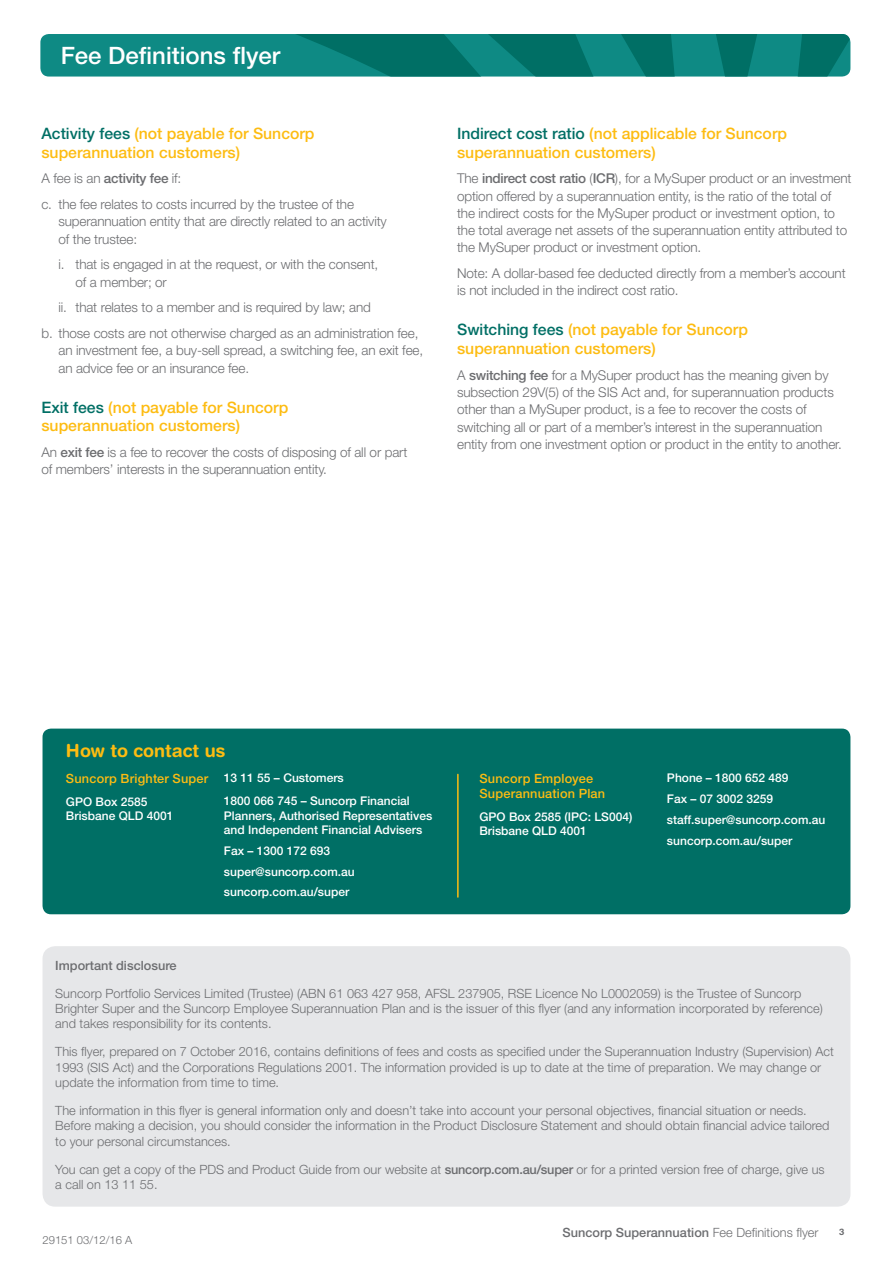
<style>
.page{position:relative;width:893px;height:1263px;background:#fff}
.page>*{position:absolute;margin:0;border:0;box-sizing:border-box;transform-origin:0 0}
.t1{font:500 24px "Helvetica Neue LT Std";color:#fff}
.t2{font:700 18px "Helvetica Rounded LT Std";color:#fdbc12}
.t3{font:500 15.75px/18.8px "Helvetica Neue LT Std";color:#fdbc12}
.t4{font:300 13.5px/17.2px "Helvetica Neue LT Std";letter-spacing:-.01em;color:#6c6d70}
.t5{font:300 12.75px/15.3px "Helvetica Neue LT Std";color:#6c6d70}
.t6{font:500 12.75px "Helvetica Neue LT Std";color:#6c6d70}
.t7{font:500 12.75px/15.3px "Helvetica Neue LT Std";letter-spacing:.015em;color:#fdbc12}
.t8{font:500 12px/20.9px "Helvetica Neue LT Std";color:#fff}
.t9{font:300 11.25px "Helvetica Neue LT Std";color:#6c6d70}
.t10{font:700 9px "Helvetica Rounded LT Std";color:#6c6d70}
.s1{color:#006f65}
.s2{font-weight:500}
.s3{font-weight:300}
</style>
<div class="page">
<div style="left:43px;top:729px;width:807px;height:185px;background:#006f65;border-radius:9px"></div>
<hr style="left:457px;top:774px;width:2px;height:123px;background:#fdbc12">
<div style="left:43px;top:946px;width:807px;height:260px;background:#e6e7e9;border-radius:13px"></div>
<div style="left:40px;top:34px;width:810px;height:43px;background:#0e8a84;border-radius:9px"></div>
<svg style="left:179px;top:34px;width:671px;height:43px"></svg>
<h1 class="t1" style="left:61px;top:41px;width:221px">Fee Definitions flyer</h1>
<p class="t3" style="left:41px;top:124px;width:275px"><span class="s1">Activity fees</span> (not payable for Suncorp superannuation customers)</p>
<p class="t4" style="left:41px;top:165px;width:314px;line-height:25.8px">A fee is an <span class="s2">activity fee</span> if:<br>c. the fee relates to costs incurred by the trustee of the</p>
<p class="t4" style="left:58px;top:213px;width:330px">superannuation entity that are directly related to an activity of the trustee:</p>
<p class="t4" style="left:75px;top:256px;width:304px;text-indent:-17px">i. that is engaged in at the request, or with the consent, of a member; or</p>
<p class="t4" style="left:41px;top:294px;width:378px;line-height:25.8px;text-indent:17px">ii. that relates to a member and is required by law; and<br>b. those costs are not otherwise charged as an administration fee,</p>
<p class="t4" style="left:58px;top:342px;width:366px">an investment fee, a buy-sell spread, a switching fee, an exit fee, an advice fee or an insurance fee.</p>
<p class="t3" style="left:41px;top:397px;width:248px"><span class="s1">Exit fees</span> (not payable for Suncorp superannuation customers)</p>
<p class="t4" style="left:41px;top:443px;width:367px">An <span class="s2">exit fee</span> is a fee to recover the costs of disposing of all or part of members’ interests in the superannuation entity.</p>
<p class="t3" style="left:457px;top:124px;width:332px"><span class="s1">Indirect cost ratio</span> (not applicable for Suncorp superannuation customers)</p>
<p class="t4" style="left:457px;top:170px;width:396px">The <span class="s2">indirect cost ratio</span> (<span class="s2">ICR</span>), for a MySuper product or an investment option offered by a superannuation entity, is the ratio of the total of the indirect costs for the MySuper product or investment option, to the total average net assets of the superannuation entity attributed to the MySuper product or investment option.</p>
<p class="t4" style="left:457px;top:264px;width:390px">Note: A dollar-based fee deducted directly from a member’s account is not included in the indirect cost ratio.</p>
<p class="t3" style="left:457px;top:320px;width:292px"><span class="s1">Switching fees</span> (not payable for Suncorp superannuation customers)</p>
<p class="t4" style="left:457px;top:366px;width:386px">A <span class="s2">switching fee</span> for a MySuper product has the meaning given by subsection 29V(5) of the SIS Act and, for superannuation products other than a MySuper product, is a fee to recover the costs of switching all or part of a member’s interest in the superannuation entity from one investment option or product in the entity to another.</p>
<h2 class="t2" style="left:66px;top:740px;width:161px">How to contact us</h2>
<p class="t7" style="left:66px;top:770px;width:144px">Suncorp Brighter Super</p>
<p class="t8" style="left:66px;top:794px;width:109px;line-height:14.4px">GPO Box 2585<br>Brisbane QLD 4001</p>
<p class="t8" style="left:224px;top:766px;width:187px;line-height:23px">13 11 55 – Customers<br>1800 066 745 – Suncorp Financial</p>
<p class="t8" style="left:224px;top:808px;width:210px;line-height:14.4px">Planners, Authorised Representatives and Independent Financial Advisers</p>
<p class="t8" style="left:224px;top:840px;width:132px">Fax – 1300 172 693 super@suncorp.com.au suncorp.com.au/super</p>
<p class="t7" style="left:479px;top:770px;width:127px">Suncorp Employee<br>Superannuation Plan</p>
<p class="t8" style="left:479px;top:809px;width:154px;line-height:14.4px">GPO Box 2585 (IPC: LS004)<br>Brisbane QLD 4001</p>
<p class="t8" style="left:667px;top:767px;width:160px">Phone – 1800 652 489<br>Fax – 07 3002 3259 staff.super@suncorp.com.au suncorp.com.au/super</p>
<p class="t6" style="left:55px;top:957px;width:123px">Important disclosure</p>
<p class="t5" style="left:55px;top:985px;width:769px">Suncorp Portfolio Services Limited (Trustee) (ABN 61 063 427 958, AFSL 237905, RSE Licence No L0002059) is the Trustee of Suncorp<br>Brighter Super and the Suncorp Employee Superannuation Plan and is the issuer of this flyer (and any information incorporated by reference) and takes responsibility for its contents.</p>
<p class="t5" style="left:55px;top:1044px;width:780px">This flyer, prepared on 7 October 2016, contains definitions of fees and costs as specified under the Superannuation Industry (Supervision) Act<br>1993 (SIS Act) and the Corporations Regulations 2001. The information provided is up to date at the time of preparation. We may change or update the information from time to time.</p>
<p class="t5" style="left:55px;top:1102px;width:776px">The information in this flyer is general information only and doesn’t take into account your personal objectives, financial situation or needs.<br>Before making a decision, you should consider the information in the Product Disclosure Statement and should obtain financial advice tailored to your personal circumstances.</p>
<p class="t5" style="left:55px;top:1161px;width:771px">You can get a copy of the PDS and Product Guide from our website at <span class="s2">suncorp.com.au/super</span> or for a printed version free of charge, give us a call on 13 11 55.</p>
<p class="t9" style="left:43px;top:1233px;width:91px">29151 03/12/16 A</p>
<p class="t6" style="left:563px;top:1225px;width:257px">Suncorp Superannuation <span class="s3">Fee Definitions flyer</span></p>
<p class="t10" style="left:839px;top:1226px;width:7px">3</p>
</div>
